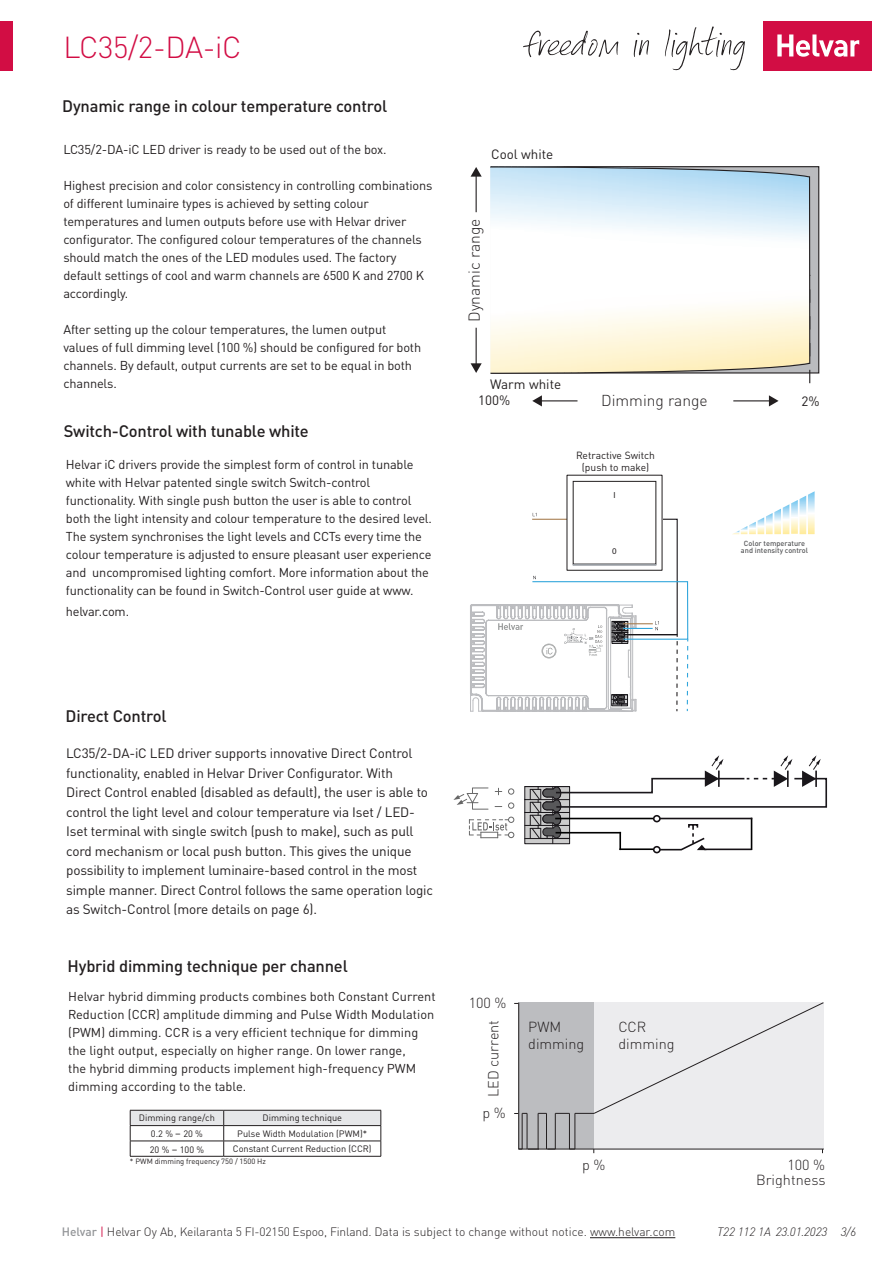
<style>
.page{position:relative;width:893px;height:1263px;background:#fff}
.page>*{position:absolute;margin:0;border:0;box-sizing:border-box;transform-origin:0 0}
.HELVAR_Small_Heading{font:300 30px "DIN Pro";letter-spacing:-.01em;color:#d20d44}
.Data_subheads{font:500 16.5px "DIN Pro";letter-spacing:-.01em;color:#231f20}
.HELVAR_Small_Heading-2{font:500 16.5px "DIN Pro";letter-spacing:-.01em;color:#231f20}
.t1{font:300 15.6px "DIN Pro";color:#231f20}
.t2{font:300 14.4px/17.2px "DIN Pro";color:#231f20}
.HELVAR_captions{font:13.5px/19.5px "DIN Pro";letter-spacing:-.01em;color:#231f20}
.t3{font:13.35px/15.9px "DIN Pro";color:#231f20}
.Data_bread{font:12.75px/18px "DIN Pro";letter-spacing:-.01em;color:#231f20}
.Data_subheads-2{font:12.75px/18px "DIN Pro";letter-spacing:-.01em;color:#231f20}
.t4{font:300 12px "DIN Pro";color:#231f20}
.Documnetn_number{font:italic 300 12px "DIN Pro";letter-spacing:-.005em;color:#231f20}
.t5{font:10.35px/12.3px "DIN Pro";color:#231f20;text-align:center}
.leipisO{font:9.15px "DIN Pro";color:#231f20}
.t6{font:8.85px "Myriad Pro";color:#231f20}
.t7{font:7.65px "DIN Pro";color:#231f20}
.t8{font:500 7.35px/6.6px "DIN Pro";color:#57585a;text-align:center}
.s1{font-size:10.8px}
.s2{font-weight:500;color:#939598}
.s3{font-weight:400;color:#d20d44}
</style>
<div class="page">
<hr style="left:590px;top:1237px;width:85px;height:1px;background:#231f20">
<svg style="left:470px;top:513px;width:219px;height:199px"></svg>
<svg style="left:569px;top:480px;width:91px;height:88px"></svg>
<div style="left:573px;top:481px;width:83px;height:83px;background:#fff"></div>
<div style="left:573px;top:564px;width:83px;height:1px;border:1px solid #959aa0"></div>
<svg style="left:733px;top:491px;width:82px;height:43px"></svg>
<div style="left:490px;top:166px;width:329px;height:207px;background:#babbbe;border:1px solid #231f20"></div>
<hr style="left:733px;top:400px;width:37px;height:1px;background:#231f20">
<svg style="left:769px;top:395px;width:10px;height:11px"></svg>
<hr style="left:540px;top:400px;width:37px;height:1px;background:#231f20">
<svg style="left:532px;top:395px;width:10px;height:11px"></svg>
<svg style="left:490px;top:166px;width:321px;height:217px;background:#ecf1ed"></svg>
<hr style="left:809px;top:176px;width:1px;height:188px;background:#231f20">
<hr style="left:476px;top:328px;width:1px;height:37px;background:#231f20">
<svg style="left:471px;top:363px;width:11px;height:10px"></svg>
<hr style="left:476px;top:175px;width:1px;height:37px;background:#231f20">
<svg style="left:471px;top:167px;width:11px;height:10px"></svg>
<svg style="left:514px;top:1002px;width:310px;height:151px;background:#dcdddf"></svg>
<svg style="left:130px;top:1110px;width:252px;height:46px"></svg>
<hr style="left:130px;top:1156px;width:94px;height:1px;background:#231f20">
<hr style="left:224px;top:1156px;width:157px;height:1px;background:#231f20">
<svg style="left:526px;top:814px;width:4px;height:28px"></svg>
<hr style="left:525px;top:825px;width:44px;height:1px;background:#1a171b">
<hr style="left:525px;top:838px;width:44px;height:1px;background:#1a171b">
<svg style="left:526px;top:801px;width:4px;height:10px"></svg>
<div style="left:524px;top:799px;width:46px;height:14px;border:1px solid #1a171b"></div>
<svg style="left:526px;top:788px;width:4px;height:10px"></svg>
<div style="left:524px;top:786px;width:46px;height:14px;border:1px solid #1a171b"></div>
<hr style="left:525px;top:786px;width:44px;height:1px;background:#1a171b">
<svg style="left:530px;top:755px;width:298px;height:97px"></svg>
<div style="left:653px;top:846px;width:8px;height:7px;border:2px solid #151115;border-radius:50%"></div>
<div style="left:653px;top:815px;width:8px;height:7px;border:2px solid #151115;border-radius:50%"></div>
<hr style="left:660px;top:818px;width:92px;height:1px;background:#151115">
<svg style="left:469px;top:817px;width:45px;height:21px"></svg>
<svg style="left:508px;top:788px;width:6px;height:7px"></svg>
<svg style="left:508px;top:802px;width:6px;height:7px"></svg>
<svg style="left:495px;top:788px;width:7px;height:7px"></svg>
<svg style="left:453px;top:787px;width:35px;height:23px"></svg>
<div style="left:763px;top:21px;width:109px;height:50px;background:#d20d44"></div>
<svg style="left:777px;top:34px;width:82px;height:23px"></svg>
<div style="left:0;top:21px;width:13px;height:50px;background:#d20d44"></div>
<svg style="left:523px;top:27px;width:222px;height:43px"></svg>
<p class="HELVAR_Small_Heading" style="left:64px;top:24px;width:180px">LC35/2-DA-iC</p>
<p class="Data_subheads" style="left:62px;top:92px;width:326px">Dynamic range in colour temperature control</p>
<p class="Data_subheads-2" style="left:63px;top:139px;width:325px">LC35/2-DA-iC LED driver is ready to be used out of the box.</p>
<p class="Data_subheads-2" style="left:63px;top:175px;width:371px">Highest precision and color consistency in controlling combinations of different luminaire types is achieved by setting colour temperatures and lumen outputs before use with Helvar driver configurator. The configured colour temperatures of the channels should match the ones of the LED modules used. The factory default settings of cool and warm channels are 6500 K and 2700 K accordingly.</p>
<p class="Data_subheads-2" style="left:63px;top:319px;width:359px">After setting up the colour temperatures, the lumen output values of full dimming level (100 %) should be configured for both channels. By default, output currents are set to be equal in both channels.</p>
<p class="HELVAR_Small_Heading-2" style="left:64px;top:418px;width:247px">Switch-Control with tunable white</p>
<p class="Data_bread" style="left:66px;top:454px;width:368px">Helvar iC drivers provide the simplest form of control in tunable white with Helvar patented single switch Switch-control functionality. With single push button the user is able to control both the light intensity and colour temperature to the desired level.<br>The system synchronises the light levels and CCTs every time the colour temperature is adjusted to ensure pleasant user experience and uncompromised lighting comfort. More information about the functionality can be found in Switch-Control user guide at www.</p>
<p class="Data_bread" style="left:66px;top:601px;width:65px">helvar.com.</p>
<p class="t3" style="left:491px;top:145px;width:64px">Cool white</p>
<p class="t1" style="left:462px;top:322px;width:105px;rotate:-90deg">Dynamic range</p>
<p class="t3" style="left:478px;top:375px;width:85px;text-indent:12px">Warm white<br>100%</p>
<p class="t1" style="left:601px;top:388px;width:108px">Dimming range</p>
<p class="t3" style="left:801px;top:392px;width:20px">2%</p>
<p class="t5" style="left:576px;top:448px;width:80px">Retractive Switch (push to make)</p>
<p class="t6" style="left:613px;top:489px;width:4px">I</p>
<p class="t6" style="left:612px;top:546px;width:6px">0</p>
<p class="t8" style="left:741px;top:539px;width:69px">Color temperature and intensity control</p>
<p class="Data_subheads" style="left:66px;top:702px;width:102px">Direct Control</p>
<p class="HELVAR_captions" style="left:66px;top:742px;width:368px">LC35/2-DA-iC LED driver supports innovative Direct Control functionality, enabled in Helvar Driver Configurator. With<br>Direct Control enabled (disabled as default), the user is able to control the light level and colour temperature via Iset / LED-Iset terminal with single switch (push to make), such as pull cord mechanism or local push button. This gives the unique possibility to implement luminaire-based control in the most simple manner. Direct Control follows the same operation logic as Switch-Control (more details on page 6).</p>
<p class="Data_subheads" style="left:68px;top:952px;width:282px">Hybrid dimming technique per channel</p>
<p class="Data_bread" style="left:68px;top:986px;width:369px">Helvar hybrid dimming products combines both Constant Current Reduction (CCR) amplitude dimming and Pulse Width Modulation (PWM) dimming. CCR is a very efficient technique for dimming the light output, especially on higher range. On lower range,<br>the hybrid dimming products implement high-frequency PWM dimming according to the table.</p>
<p class="leipisO" style="left:139px;top:1111px;width:78px">Dimming range/ch</p>
<p class="leipisO" style="left:262px;top:1111px;width:81px">Dimming technique</p>
<p class="leipisO" style="left:151px;top:1127px;width:53px">0.2 % <span class="s1">–</span> 20 %</p>
<p class="leipisO" style="left:237px;top:1126px;width:131px">Pulse Width Modulation (PWM)*</p>
<p class="leipisO" style="left:150px;top:1142px;width:56px">20 % <span class="s1">–</span> 100 %</p>
<p class="leipisO" style="left:233px;top:1141px;width:140px">Constant Current Reduction (CCR)</p>
<p class="t7" style="left:130px;top:1155px;width:138px">* PWM dimming frequency 750 / 1500 Hz</p>
<p class="t2" style="left:469px;top:993px;width:39px">100 %</p>
<p class="t2" style="left:483px;top:1097px;width:79px;rotate:-90deg">LED current</p>
<p class="t2" style="left:482px;top:1103px;width:25px">p %</p>
<p class="t2" style="left:528px;top:1017px;width:58px">PWM dimming</p>
<p class="t2" style="left:618px;top:1017px;width:58px">CCR dimming</p>
<p class="t2" style="left:582px;top:1154px;width:25px">p %</p>
<p class="t2" style="left:787px;top:1154px;width:39px">100 %</p>
<p class="t2" style="left:756px;top:1169px;width:71px">Brightness</p>
<p class="t4" style="left:62px;top:1222px;width:615px"><span class="s2">Helvar</span> <span class="s3">|</span> Helvar Oy Ab, Keilaranta 5 FI-02150 Espoo, Finland. Data is subject to change without notice. www.helvar.com</p>
<p class="Documnetn_number" style="left:717px;top:1222px;width:141px">T22 112 1A 23.01.2023 3/6</p>
</div>
